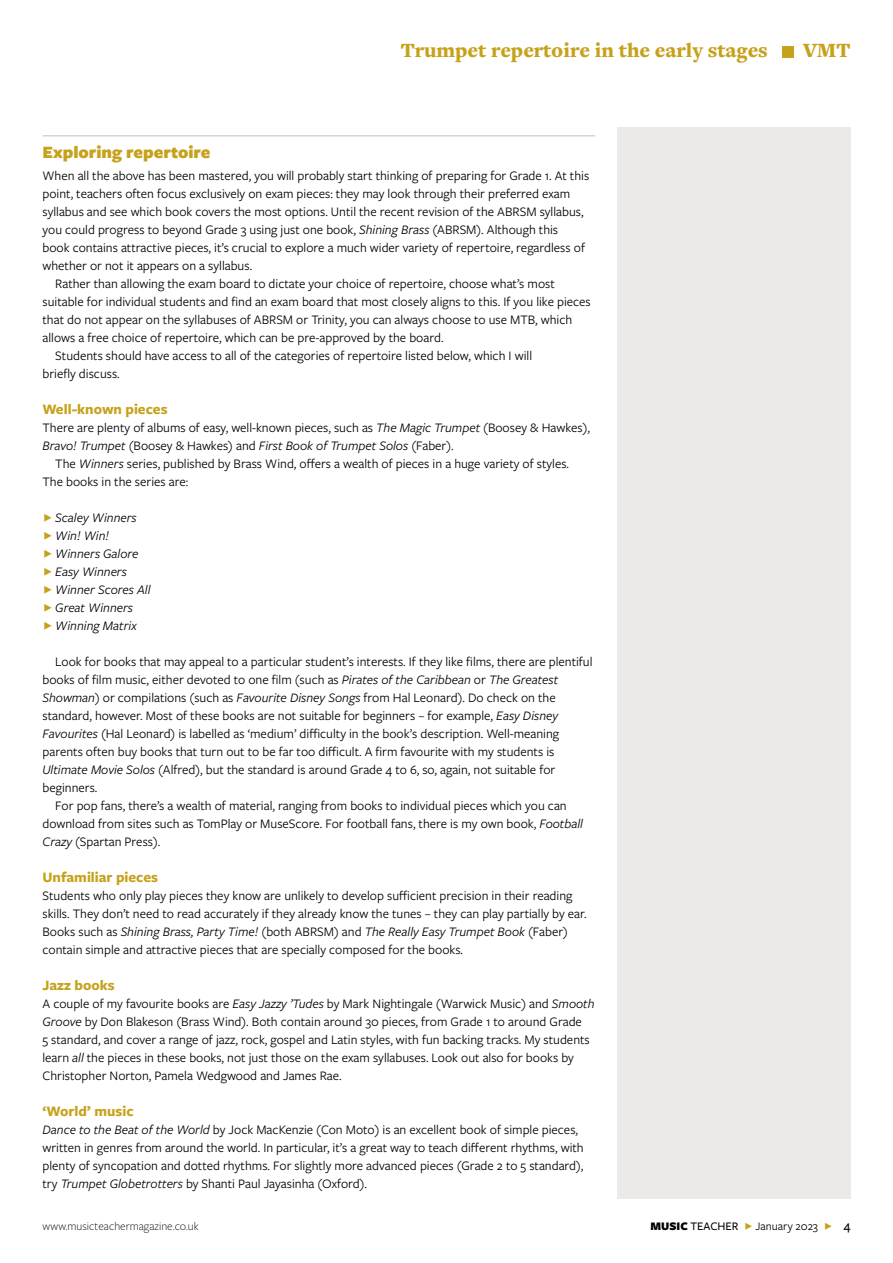
<style>
.page{position:relative;width:893px;height:1263px;background:#fff}
.page>*{position:absolute;margin:0;border:0;box-sizing:border-box;transform-origin:0 0}
.t1{font:900 21px "Freight Text Pro";color:#c6a21b}
.t2{font:900 18px "Freight Sans Pro";color:#c6a21b}
.t3{font:700 15px "Freight Sans Pro";color:#c6a21b}
.t4{font:13.5px/18px "Freight Sans Pro";color:#000}
.t5{font:italic 13.5px/18px "Freight Sans Pro";color:#000}
.t6{font:300 12px "Freight Sans Pro";color:#000}
.t7{font:12px "Freight Sans Pro";color:#000}
.s1{font-style:italic}
.s2{font-style:normal}
.s3{font-weight:900}
.s4{font-weight:500}
.s5{color:#c6a21b}
.s6{font-weight:500;font-size:13.5px}
</style>
<div class="page">
<div style="left:617px;top:128px;width:233px;height:1071px;background:#ece9e9"></div>
<div style="left:782px;top:46px;width:11px;height:11px;background:#c6a21b"></div>
<hr style="left:43px;top:135px;width:552px;height:1px;background:#d8d4d3">
<h1 class="t1" style="left:401px;top:36px;width:368px">Trumpet repertoire in the early stages</h1>
<h1 class="t1" style="left:803px;top:36px;width:49px">VMT</h1>
<h2 class="t2" style="left:43px;top:139px;width:169px">Exploring repertoire</h2>
<p class="t4" style="left:43px;top:166px;width:548px">When all the above has been mastered, you will probably start thinking of preparing for Grade 1. At this</p>
<p class="t4" style="left:43px;top:184px;width:529px">point, teachers often focus exclusively on exam pieces: they may look through their preferred exam</p>
<p class="t4" style="left:43px;top:202px;width:543px">syllabus and see which book covers the most options. Until the recent revision of the ABRSM syllabus,</p>
<p class="t4" style="left:43px;top:220px;width:517px">you could progress to beyond Grade 3 using just one book, <span class="s1">Shining Brass</span> (ABRSM). Although this</p>
<p class="t4" style="left:43px;top:238px;width:544px">book contains attractive pieces, it’s crucial to explore a much wider variety of repertoire, regardless of</p>
<p class="t4" style="left:43px;top:256px;width:211px">whether or not it appears on a syllabus.</p>
<p class="t4" style="left:55px;top:274px;width:501px">Rather than allowing the exam board to dictate your choice of repertoire, choose what’s most</p>
<p class="t4" style="left:43px;top:292px;width:550px">suitable for individual students and find an exam board that most closely aligns to this. If you like pieces</p>
<p class="t4" style="left:43px;top:310px;width:531px">that do not appear on the syllabuses of ABRSM or Trinity, you can always choose to use MTB, which</p>
<p class="t4" style="left:43px;top:328px;width:402px">allows a free choice of repertoire, which can be pre-approved by the board.</p>
<p class="t4" style="left:55px;top:346px;width:478px">Students should have access to all of the categories of repertoire listed below, which I will</p>
<p class="t4" style="left:43px;top:364px;width:79px">briefly discuss.</p>
<p class="t3" style="left:43px;top:399px;width:127px">Well-known pieces</p>
<p class="t4" style="left:43px;top:418px;width:549px">There are plenty of albums of easy, well-known pieces, such as <span class="s1">The Magic Trumpet</span> (Boosey &amp; Hawkes),</p>
<p class="t5" style="left:43px;top:436px;width:413px">Bravo! Trumpet <span class="s2">(Boosey &amp; Hawkes) and</span> First Book of Trumpet Solos <span class="s2">(Faber).</span></p>
<p class="t4" style="left:55px;top:454px;width:515px">The <span class="s1">Winners</span> series, published by Brass Wind, offers a wealth of pieces in a huge variety of styles.</p>
<p class="t4" style="left:43px;top:472px;width:147px">The books in the series are:</p>
<p class="t5" style="left:55px;top:508px;width:97px">Scaley Winners<br>Win! Win!<br>Winners Galore<br>Easy Winners<br>Winner Scores All<br>Great Winners<br>Winning Matrix</p>
<p class="t4" style="left:55px;top:652px;width:539px">Look for books that may appeal to a particular student’s interests. If they like films, there are plentiful</p>
<p class="t4" style="left:43px;top:670px;width:517px">books of film music, either devoted to one film (such as <span class="s1">Pirates of the Caribbean</span> or <span class="s1">The Greatest</span></p>
<p class="t4" style="left:43px;top:688px;width:515px"><span class="s1">Showman</span>) or compilations (such as <span class="s1">Favourite Disney Songs</span> from Hal Leonard). Do check on the</p>
<p class="t4" style="left:43px;top:706px;width:517px">standard, however. Most of these books are not suitable for beginners – for example, <span class="s1">Easy Disney</span></p>
<p class="t4" style="left:43px;top:724px;width:518px"><span class="s1">Favourites</span> (Hal Leonard) is labelled as ‘medium’ difficulty in the book’s description. Well-meaning</p>
<p class="t4" style="left:43px;top:742px;width:513px">parents often buy books that turn out to be far too difficult. A firm favourite with my students is</p>
<p class="t4" style="left:43px;top:760px;width:514px"><span class="s1">Ultimate Movie Solos</span> (Alfred), but the standard is around Grade 4 to 6, so, again, not suitable for</p>
<p class="t4" style="left:43px;top:778px;width:56px">beginners.</p>
<p class="t4" style="left:55px;top:796px;width:513px">For pop fans, there’s a wealth of material, ranging from books to individual pieces which you can</p>
<p class="t4" style="left:43px;top:814px;width:542px">download from sites such as TomPlay or MuseScore. For football fans, there is my own book, <span class="s1">Football</span></p>
<p class="t4" style="left:43px;top:832px;width:119px"><span class="s1">Crazy</span> (Spartan Press).</p>
<p class="t3" style="left:43px;top:867px;width:117px">Unfamiliar pieces</p>
<p class="t4" style="left:43px;top:886px;width:546px">Students who only play pieces they know are unlikely to develop sufficient precision in their reading skills. They don’t need to read accurately if they already know the tunes – they can play partially by ear.<br>Books such as <span class="s1">Shining Brass, Party Time!</span> (both ABRSM) and <span class="s1">The Really Easy Trumpet Book</span> (Faber) contain simple and attractive pieces that are specially composed for the books.</p>
<p class="t3" style="left:43px;top:975px;width:74px">Jazz books</p>
<p class="t4" style="left:43px;top:994px;width:554px">A couple of my favourite books are <span class="s1">Easy Jazzy ’Tudes</span> by Mark Nightingale (Warwick Music) and <span class="s1">Smooth Groove</span> by Don Blakeson (Brass Wind). Both contain around 30 pieces, from Grade 1 to around Grade<br>5 standard, and cover a range of jazz, rock, gospel and Latin styles, with fun backing tracks. My students learn <span class="s1">all</span> the pieces in these books, not just those on the exam syllabuses. Look out also for books by Christopher Norton, Pamela Wedgwood and James Rae.</p>
<p class="t3" style="left:43px;top:1101px;width:93px">‘World’ music</p>
<p class="t4" style="left:43px;top:1120px;width:543px"><span class="s1">Dance to the Beat of the World</span> by Jock MacKenzie (Con Moto) is an excellent book of simple pieces, written in genres from around the world. In particular, it’s a great way to teach different rhythms, with plenty of syncopation and dotted rhythms. For slightly more advanced pieces (Grade 2 to 5 standard), try <span class="s1">Trumpet Globetrotters</span> by Shanti Paul Jayasinha (Oxford).</p>
<p class="t6" style="left:43px;top:1218px;width:158px">www.musicteachermagazine.co.uk</p>
<p class="t7" style="left:650px;top:1218px;width:201px"><span class="s3">MUSIC</span> <span class="s4">TEACHER</span> <span class="s5">F</span> January 2023 <span class="s5">F</span> <span class="s6">4</span></p>
</div>
